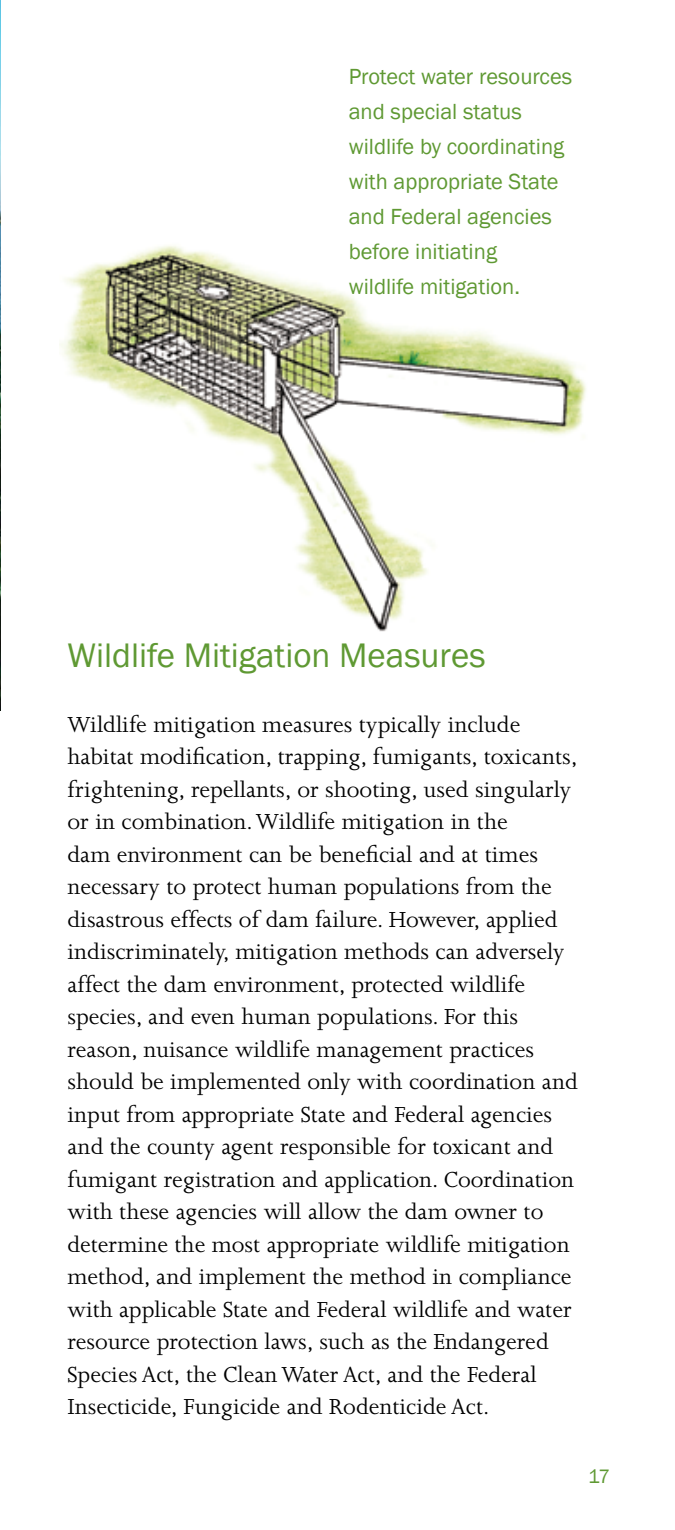
<style>
.page{position:relative;width:675px;height:1530px;background:#fff}
.page>*{position:absolute;margin:0;border:0;box-sizing:border-box;transform-origin:0 0}
.Copy_Subhead{font:35px "Franklin Gothic";color:#5f9933}
.Copy{font:25px/32.5px "Joanna";color:#000}
.Callouts{font:22.5px/35px "Franklin Gothic";color:#5f9933}
.t1{font:20px "Franklin Gothic";color:#5f9933}
</style>
<div class="page">
<img style="left:59px;top:245px;width:527px;height:387px">
<img style="left:0;top:0;width:1px;height:710px">
<p class="Callouts" style="left:349px;top:60px;width:225px">Protect water resources and special status wildlife by coordinating with appropriate State and Federal agencies before initiating<br>wildlife mitigation.</p>
<p class="Copy_Subhead" style="left:68px;top:633px;width:420px">Wildlife Mitigation Measures</p>
<p class="Copy" style="left:68px;top:708px;width:512px">Wildlife mitigation measures typically include habitat modification, trapping, fumigants, toxicants, frightening, repellants, or shooting, used singularly or in combination. Wildlife mitigation in the<br>dam environment can be beneficial and at times necessary to protect human populations from the disastrous effects of dam failure. However, applied indiscriminately, mitigation methods can adversely affect the dam environment, protected wildlife species, and even human populations. For this reason, nuisance wildlife management practices should be implemented only with coordination and input from appropriate State and Federal agencies and the county agent responsible for toxicant and fumigant registration and application. Coordination with these agencies will allow the dam owner to determine the most appropriate wildlife mitigation method, and implement the method in compliance with applicable State and Federal wildlife and water resource protection laws, such as the Endangered Species Act, the Clean Water Act, and the Federal Insecticide, Fungicide and Rodenticide Act.</p>
<p class="t1" style="left:588px;top:1464px;width:21px">17</p>
</div>
